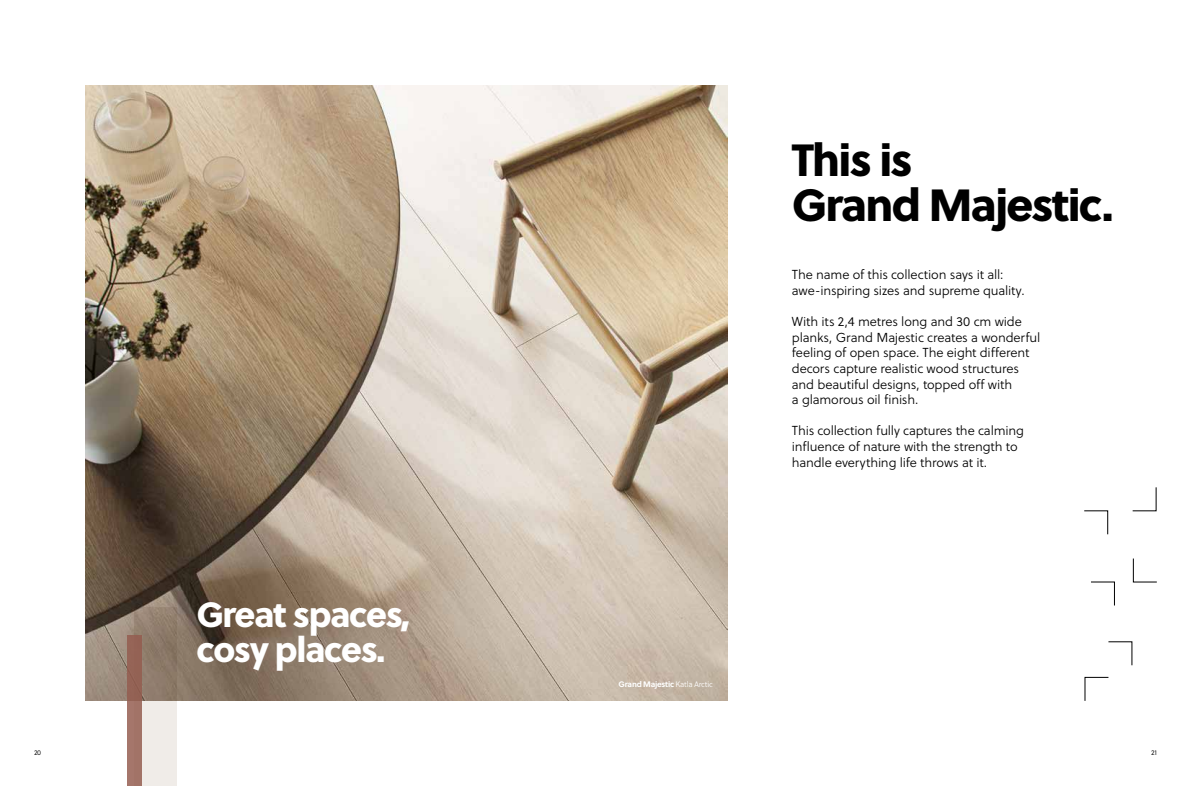
<style>
.page{position:relative;width:1191px;height:786px;background:#fff}
.page>*{position:absolute;margin:0;border:0;box-sizing:border-box;transform-origin:0 0}
.t1{font:45px/45px "Soleil Xb";letter-spacing:-.04em;color:#000}
.t2{font:35px/35px "Soleil Xb";letter-spacing:-.04em;color:#fff}
.t3{font:13px/15.6px "Soleil Lt";letter-spacing:-.01em;color:#000}
.t4{font:700 8px "Soleil";letter-spacing:-.025em;color:#fff}
.t5{font:8px "Soleil Lt";color:#000}
.s1{font-family:"Soleil Lt";font-weight:400}
</style>
<div class="page">
<img style="left:85px;top:85px;width:642px;height:615px">
<svg style="left:1084px;top:487px;width:73px;height:214px"></svg>
<svg style="left:134px;top:607px;width:42px;height:178px;background:#baaea4"></svg>
<svg style="left:127px;top:635px;width:15px;height:150px;background:#9c6c60"></svg>
<h1 class="t1" style="left:792px;top:134px;width:323px">This is<br>Grand Majestic.</h1>
<h2 class="t2" style="left:196px;top:594px;width:215px">Great spaces, cosy places.</h2>
<p class="t3" style="left:792px;top:267px;width:234px">The name of this collection says it all: awe-inspiring sizes and supreme quality.</p>
<p class="t3" style="left:792px;top:313px;width:250px">With its 2,4 metres long and 30 cm wide planks, Grand Majestic creates a wonderful feeling of open space. The eight different decors capture realistic wood structures and beautiful designs, topped off with<br>a glamorous oil finish.</p>
<p class="t3" style="left:792px;top:423px;width:233px">This collection fully captures the calming influence of nature with the strength to handle everything life throws at it.</p>
<p class="t4" style="left:618px;top:677px;width:96px">Grand Majestic <span class="s1">Katla Arctic</span></p>
<p class="t5" style="left:34px;top:746px;width:9px">20</p>
<p class="t5" style="left:1151px;top:746px;width:7px">21</p>
</div>
